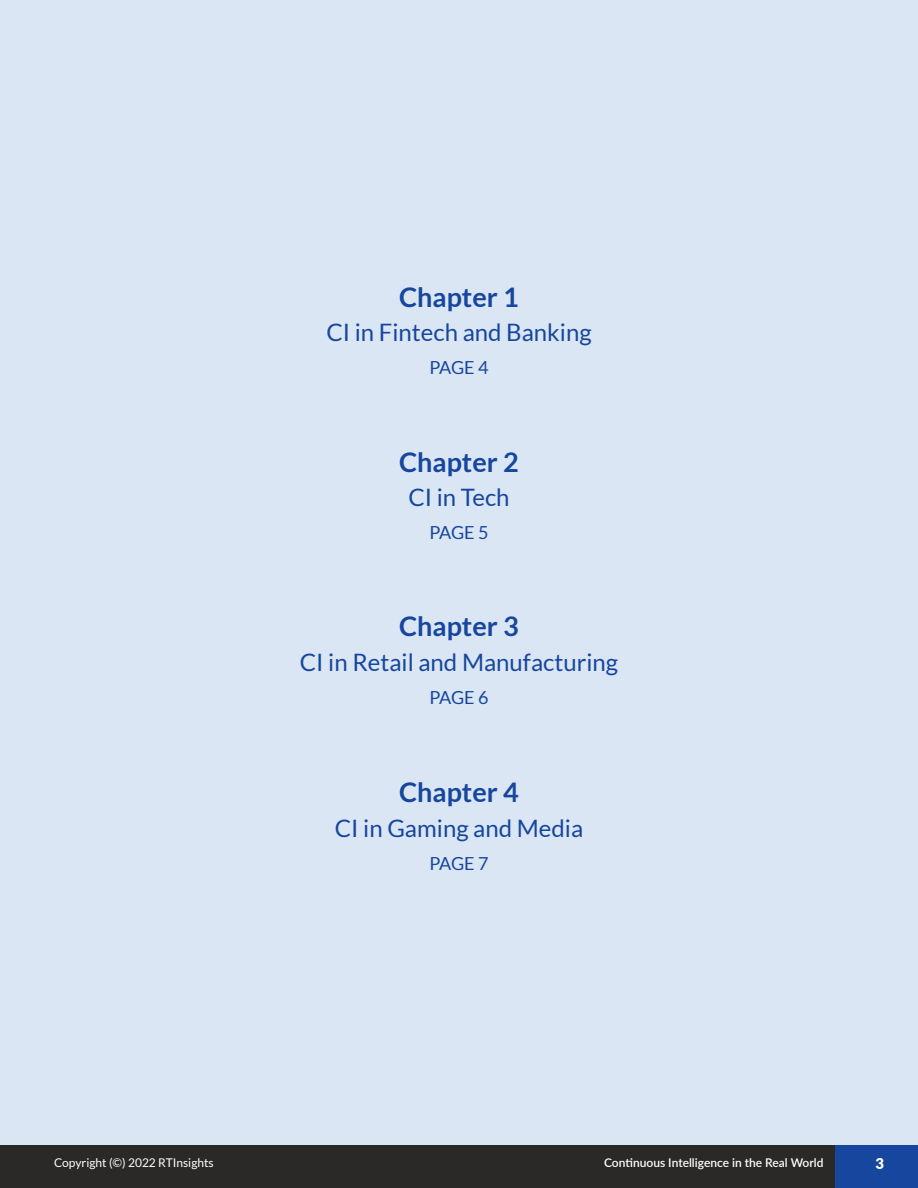
<style>
.page{position:relative;width:918px;height:1188px;background:#fff}
.page>*{position:absolute;margin:0;border:0;box-sizing:border-box;transform-origin:0 0}
.t1{font:700 27px "Lato";color:#16469d}
.t2{font:24px "Lato";color:#16469d}
.t3{font:18px "Lato";letter-spacing:-.02em;color:#16469d}
.t4{font:900 15px "Lato";color:#fff}
.t5{font:600 12px "Lato";color:#fff}
.t6{font:12px "Lato";color:#fff}
</style>
<div class="page">
<div style="left:0;top:1144px;width:918px;height:44px;background:#2b2828"></div>
<div style="left:835px;top:1144px;width:83px;height:44px;background:#16469d"></div>
<div style="left:0;top:0;width:918px;height:1145px;background:#dbe6f5"></div>
<p class="t1" style="left:399px;top:287px;width:121px">Chapter 1</p>
<p class="t2" style="left:326px;top:323px;width:267px">CI in Fintech and Banking</p>
<p class="t3" style="left:429px;top:360px;width:61px">PAGE 4</p>
<p class="t1" style="left:399px;top:451px;width:121px">Chapter 2</p>
<p class="t2" style="left:408px;top:487px;width:103px">CI in Tech</p>
<p class="t3" style="left:429px;top:525px;width:61px">PAGE 5</p>
<p class="t1" style="left:399px;top:616px;width:121px">Chapter 3</p>
<p class="t2" style="left:300px;top:652px;width:320px">CI in Retail and Manufacturing</p>
<p class="t3" style="left:429px;top:690px;width:61px">PAGE 6</p>
<p class="t1" style="left:399px;top:782px;width:121px">Chapter 4</p>
<p class="t2" style="left:335px;top:818px;width:250px">CI in Gaming and Media</p>
<p class="t3" style="left:429px;top:856px;width:61px">PAGE 7</p>
<p class="t6" style="left:54px;top:1157px;width:161px">Copyright (©) 2022 RTInsights</p>
<p class="t5" style="left:604px;top:1153px;width:221px">Continuous Intelligence in the Real World</p>
<p class="t4" style="left:875px;top:1157px;width:10px">3</p>
</div>
